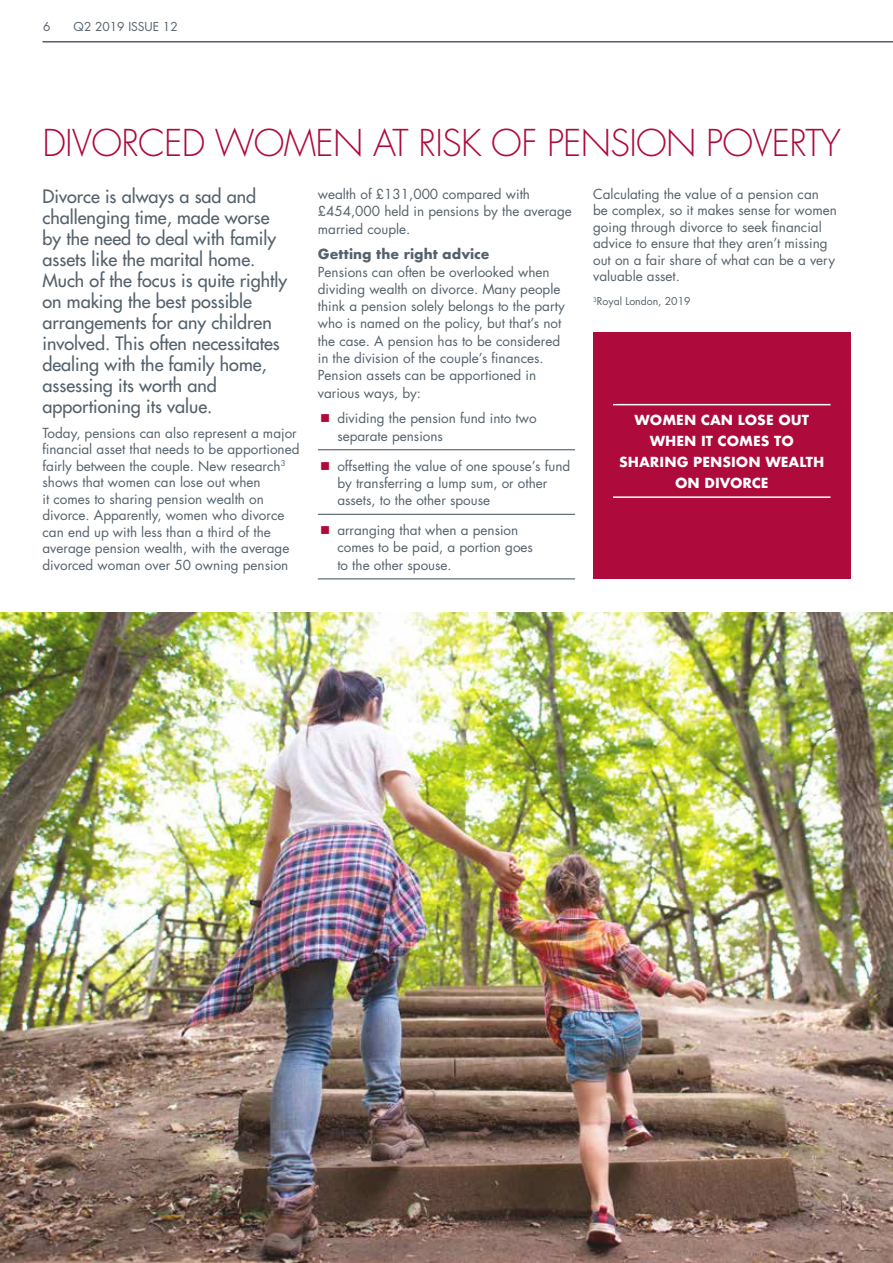
<style>
.page{position:relative;width:893px;height:1263px;background:#fff}
.page>*{position:absolute;margin:0;border:0;box-sizing:border-box;transform-origin:0 0}
.t1{font:300 36px "Futura LT";letter-spacing:-.02em;color:#ae0a3b}
.t2{font:18px/21px "Futura";color:#54616c}
.t3{font:13.5px/17.2px "Futura";color:#54616c}
.t4{font:700 13.5px/21px "Futura";color:#fff;text-align:center}
.t5{font:700 13.5px "Futura";color:#54616c}
.t6{font:12px "Futura";color:#54616c}
.t7{font:10.5px "Futura";color:#54616c}
</style>
<div class="page">
<hr style="left:43px;top:41px;width:850px;height:2px;background:#54616c">
<hr style="left:318px;top:449px;width:257px;height:1px;background:#54616c">
<hr style="left:318px;top:514px;width:257px;height:1px;background:#54616c">
<hr style="left:318px;top:578px;width:257px;height:1px;background:#54616c">
<div style="left:593px;top:332px;width:257px;height:246px;background:#ae0a3b"></div>
<hr style="left:613px;top:404px;width:217px;height:1px;background:#fff">
<hr style="left:613px;top:496px;width:217px;height:2px;background:#fff">
<img style="left:0;top:612px;width:893px;height:651px">
<p class="t6" style="left:43px;top:18px;width:9px">6</p>
<p class="t6" style="left:74px;top:18px;width:106px">Q2 2019 ISSUE 12</p>
<h1 class="t1" style="left:43px;top:121px;width:800px">DIVORCED WOMEN AT RISK OF PENSION POVERTY</h1>
<p class="t2" style="left:43px;top:185px;width:246px">Divorce is always a sad and challenging time, made worse by the need to deal with family assets like the marital home.<br>Much of the focus is quite rightly on making the best possible arrangements for any children involved. This often necessitates dealing with the family home, assessing its worth and apportioning its value.</p>
<p class="t3" style="left:43px;top:424px;width:258px;line-height:16.5px">Today, pensions can also represent a major financial asset that needs to be apportioned fairly between the couple. New research<sup>3 </sup>shows that women can lose out when<br>it comes to sharing pension wealth on divorce. Apparently, women who divorce can end up with less than a third of the average pension wealth, with the average divorced woman over 50 owning pension</p>
<p class="t3" style="left:318px;top:185px;width:256px">wealth of £131,000 compared with £454,000 held in pensions by the average married couple.</p>
<p class="t5" style="left:318px;top:245px;width:173px">Getting the right advice</p>
<p class="t3" style="left:318px;top:263px;width:248px">Pensions can often be overlooked when dividing wealth on divorce. Many people think a pension solely belongs to the party who is named on the policy, but that’s not the case. A pension has to be considered in the division of the couple’s finances.<br>Pension assets can be apportioned in various ways, by:</p>
<p class="t3" style="left:337px;top:410px;width:201px">dividing the pension fund into two separate pensions</p>
<p class="t3" style="left:337px;top:457px;width:234px">offsetting the value of one spouse’s fund by transferring a lump sum, or other assets, to the other spouse</p>
<p class="t3" style="left:337px;top:521px;width:197px">arranging that when a pension comes to be paid, a portion goes to the other spouse.</p>
<p class="t3" style="left:593px;top:186px;width:245px;line-height:16.5px">Calculating the value of a pension can be complex, so it makes sense for women going through divorce to seek financial advice to ensure that they aren’t missing out on a fair share of what can be a very valuable asset.</p>
<p class="t7" style="left:593px;top:294px;width:99px"><sup>3</sup>Royal London, 2019</p>
<p class="t4" style="left:619px;top:409px;width:207px">WOMEN CAN LOSE OUT<br>WHEN IT COMES TO<br>SHARING PENSION WEALTH<br>ON DIVORCE</p>
</div>
